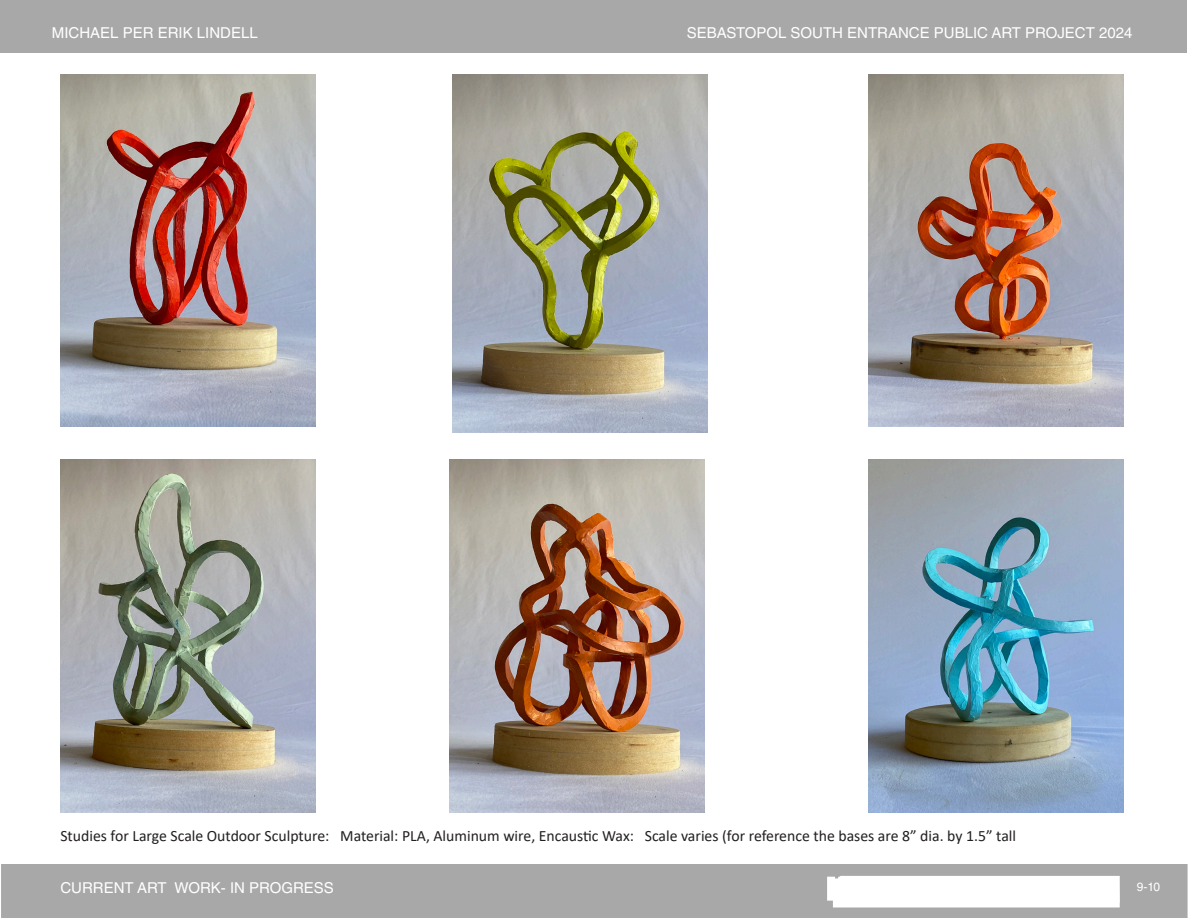
<style>
.page{position:relative;width:1188px;height:918px;background:#fff}
.page>*{position:absolute;margin:0;border:0;box-sizing:border-box;transform-origin:0 0}
.t1{font:15.75px "Calibri";color:#231f20}
.t2{font:15px "Helvetica LT Std";color:#fff}
.t3{font:12px "Helvetica LT Std";color:#fff}
</style>
<div class="page">
<img style="left:61px;top:75px;width:255px;height:352px">
<img style="left:453px;top:75px;width:255px;height:357px">
<img style="left:868px;top:75px;width:255px;height:352px">
<img style="left:60px;top:459px;width:256px;height:353px">
<img style="left:449px;top:459px;width:255px;height:354px">
<img style="left:868px;top:459px;width:256px;height:353px">
<div style="left:1px;top:1px;width:1186px;height:53px;background:#a8a8a8"></div>
<svg style="left:1px;top:864px;width:1187px;height:54px;background:#b4b4b4"></svg>
<p class="t2" style="left:52px;top:24px;width:207px">MICHAEL PER ERIK LINDELL</p>
<p class="t2" style="left:687px;top:24px;width:447px">SEBASTOPOL SOUTH ENTRANCE PUBLIC ART PROJECT 2024</p>
<p class="t1" style="left:60px;top:825px;width:957px">Studies for Large Scale Outdoor Sculpture: Material: PLA, Aluminum wire, Encaustic Wax: Scale varies (for reference the bases are 8” dia. by 1.5” tall</p>
<p class="t2" style="left:60px;top:879px;width:275px">CURRENT ART WORK- IN PROGRESS</p>
<p class="t3" style="left:1137px;top:880px;width:25px">9-10</p>
</div>
